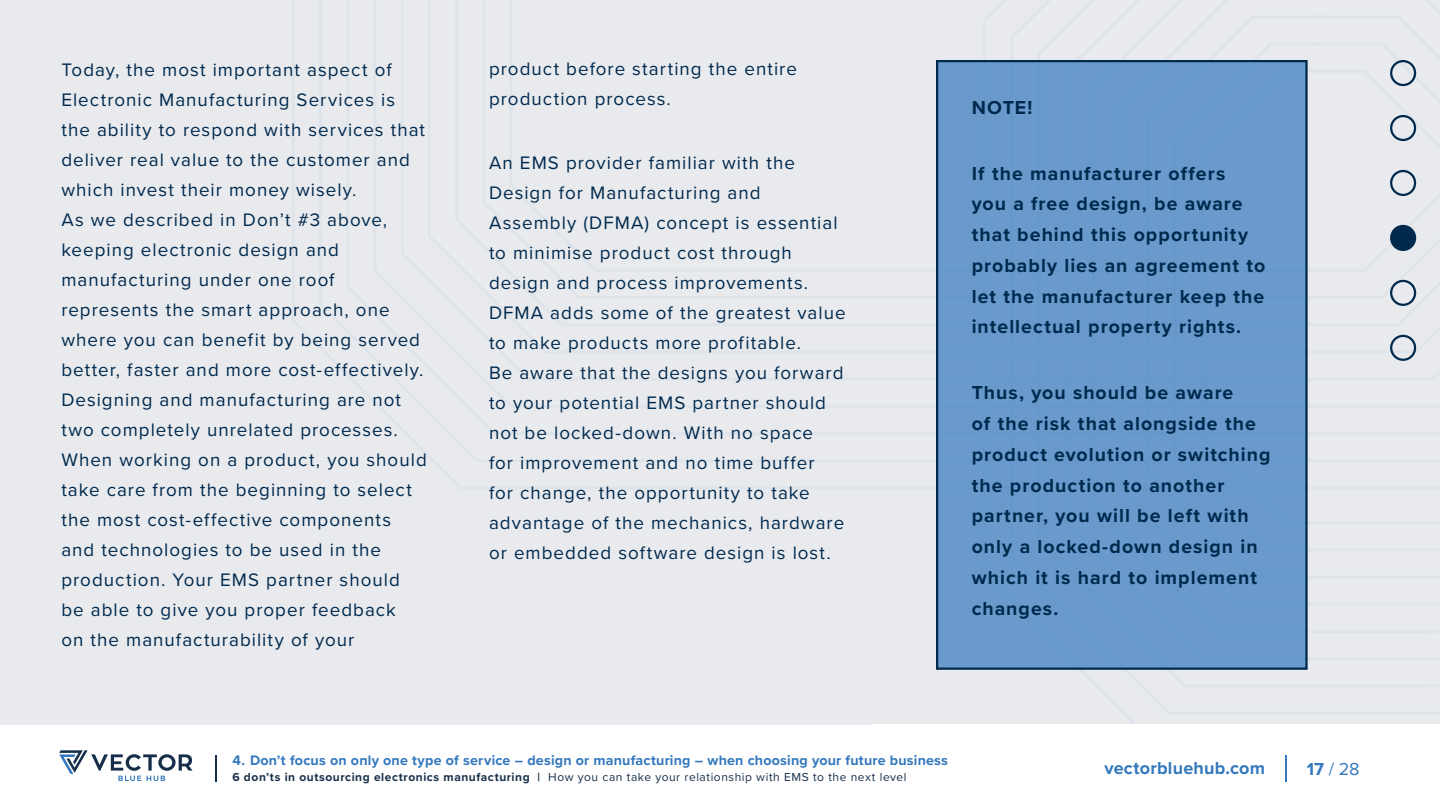
<style>
.page{position:relative;width:1440px;height:810px;background:#fff}
.page>*{position:absolute;margin:0;border:0;box-sizing:border-box;transform-origin:0 0}
.tekst{font:700 19.5px/30.8px "Proxima Nova";letter-spacing:.055em;color:#00294e}
.tekst-2{font:18.75px/30px "Proxima Nova";letter-spacing:.055em;color:#00294e}
.t1{font:700 18px "Proxima Nova";letter-spacing:.015em;color:#3378bd}
.t2{font:18px "Proxima Nova";color:#3378bd}
.tekst-3{font:700 14.25px "Proxima Nova";letter-spacing:.015em;color:#3378bd}
.tekst-4{font:12px "Proxima Nova";letter-spacing:.045em;color:#172e4a}
.s1{font-weight:700}
</style>
<div class="page">
<hr style="left:1285px;top:755px;width:2px;height:27px;background:#3378bd">
<div style="left:0;top:0;width:1440px;height:725px;background:#e8eaed"></div>
<svg style="left:59px;top:750px;width:134px;height:31px"></svg>
<hr style="left:215px;top:755px;width:2px;height:27px;background:#172e4a">
<div style="left:937px;top:61px;width:369px;height:608px;background:#699acb"></div>
<div style="left:1391px;top:226px;width:24px;height:24px;background:#00294e;border-radius:50%"></div>
<div style="left:1390px;top:225px;width:26px;height:26px;border:2px solid #00294e;border-radius:50%"></div>
<div style="left:1390px;top:170px;width:26px;height:26px;border:2px solid #00294e;border-radius:50%"></div>
<div style="left:1390px;top:335px;width:26px;height:26px;border:2px solid #00294e;border-radius:50%"></div>
<div style="left:1390px;top:115px;width:26px;height:26px;border:2px solid #00294e;border-radius:50%"></div>
<div style="left:1390px;top:280px;width:26px;height:26px;border:2px solid #00294e;border-radius:50%"></div>
<div style="left:1390px;top:60px;width:26px;height:26px;border:2px solid #00294e;border-radius:50%"></div>
<div style="left:936px;top:60px;width:372px;height:610px;border:2px solid #00294e"></div>
<p class="tekst-2" style="left:61px;top:53px;width:367px">Today, the most important aspect of Electronic Manufacturing Services is the ability to respond with services that deliver real value to the customer and which invest their money wisely.<br>As we described in Don’t #3 above, keeping electronic design and manufacturing under one roof represents the smart approach, one where you can benefit by being served better, faster and more cost-effectively.<br>Designing and manufacturing are not two completely unrelated processes.<br>When working on a product, you should take care from the beginning to select the most cost-effective components and technologies to be used in the production. Your EMS partner should be able to give you proper feedback<br>on the manufacturability of your</p>
<p class="tekst-2" style="left:489px;top:53px;width:309px">product before starting the entire production process.</p>
<p class="tekst-2" style="left:489px;top:147px;width:358px">An EMS provider familiar with the Design for Manufacturing and Assembly (DFMA) concept is essential to minimise product cost through design and process improvements.<br>DFMA adds some of the greatest value to make products more profitable.<br>Be aware that the designs you forward to your potential EMS partner should not be locked-down. With no space<br>for improvement and no time buffer<br>for change, the opportunity to take advantage of the mechanics, hardware or embedded software design is lost.</p>
<p class="tekst" style="left:972px;top:91px;width:62px">NOTE!</p>
<p class="tekst" style="left:972px;top:157px;width:295px">If the manufacturer offers<br>you a free design, be aware that behind this opportunity probably lies an agreement to let the manufacturer keep the intellectual property rights.</p>
<p class="tekst" style="left:972px;top:377px;width:300px">Thus, you should be aware<br>of the risk that alongside the product evolution or switching the production to another partner, you will be left with only a locked-down design in which it is hard to implement changes.</p>
<p class="tekst-3" style="left:232px;top:749px;width:717px">4. Don’t focus on only one type of service – design or manufacturing – when choosing your future business</p>
<p class="tekst-4" style="left:232px;top:768px;width:676px"><span class="s1">6 don’ts in outsourcing electronics manufacturing |</span> How you can take your relationship with EMS to the next level</p>
<p class="t1" style="left:1104px;top:755px;width:162px">vectorbluehub.com</p>
<p class="t2" style="left:1307px;top:756px;width:54px"><span class="s1">17</span> / 28</p>
</div>
